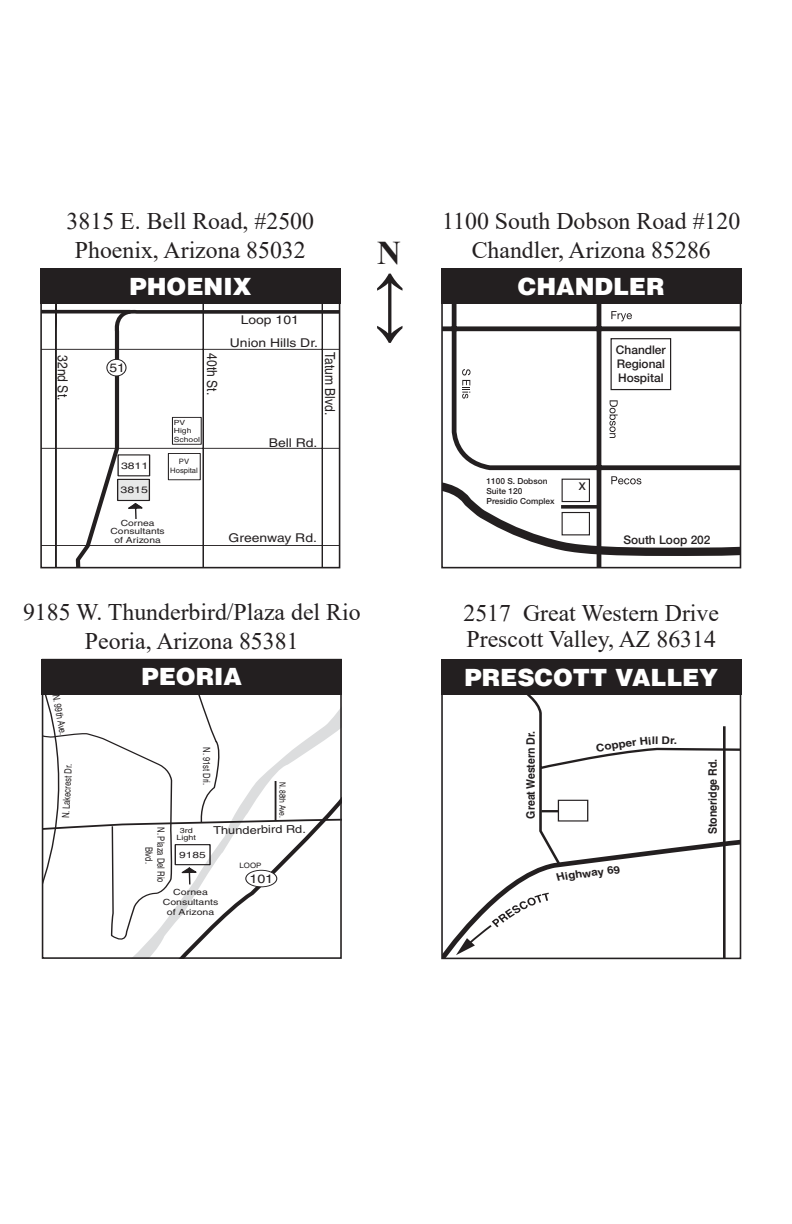
<style>
.page{position:relative;width:792px;height:1224px;background:#fff}
.page>*{position:absolute;margin:0;border:0;box-sizing:border-box;transform-origin:0 0}
.t1{font:700 33.2px "Times New Roman";color:#231f20}
.t2{font:23.8px/28.6px "Times New Roman";color:#231f20;text-align:center}
.t3{font:900 23.8px "Helvetica LT";color:#fff}
.t4{font:700 18.2px "Helvetica";letter-spacing:.1em;color:#fff}
.t5{font:700 17.6px "Helvetica";letter-spacing:.1em;color:#fff;scale:1.11 1}
.t6{font:700 14.8px "Helvetica";letter-spacing:.1em;color:#fff;scale:1.15 1}
.t7{font:700 14.8px "Helvetica";letter-spacing:.1em;color:#fff;scale:1.18 1}
.t8{font:14px "Helvetica";color:#231f20;scale:.87 1}
.t9{font:12px "Helvetica";color:#231f20;scale:1.15 1}
.t10{font:500 12px/14.2px "Helvetica Neue";color:#231f20;text-align:justify}
.t11{font:12px "Helvetica";color:#231f20;scale:1.18 1}
.t12{font:700 11.6px "Helvetica";color:#231f20;scale:.9 1}
.t13{font:10.8px "Helvetica";color:#231f20;scale:1.18 1}
.t14{font:500 10.8px "Helvetica Neue";color:#231f20}
.t15{font:700 10.6px "Helvetica";color:#231f20;scale:1.1 1}
.t16{font:700 10.6px "Helvetica";color:#231f20;scale:1.11 1}
.t17{font:10px/12px "Helvetica";color:#231f20;text-align:center;scale:.77 1}
.t18{font:9.4px "Helvetica";color:#231f20;scale:1.33 1}
.t19{font:9.2px "Helvetica";color:#231f20;scale:1.33 1}
.t20{font:8.8px "Helvetica";color:#231f20;scale:.77 1}
.t21{font:8.8px "Helvetica";color:#231f20;scale:1.36 1}
.t22{font:500 8.4px/10px "Helvetica Neue";color:#231f20}
.t23{font:8.4px/8.4px "Helvetica";color:#231f20;text-align:center;scale:1.21 1}
.t24{font:8.4px/10.2px "Helvetica";color:#231f20;text-align:center;scale:1.24 1}
.t25{font:7.4px/8.8px "Helvetica";color:#231f20;text-align:center;scale:1.04 1}
.t26{font:7.4px "Helvetica";color:#231f20;scale:1.07 1}
.t27{font:7.2px/7.2px "Helvetica";color:#231f20;text-align:center;scale:1.24 1}
.t28{font:7px/8.4px "Helvetica";color:#231f20;scale:1.21 1}
.s1{font-size:17.8px}
.s2{font-size:22px}
.s3{font-size:21px}
</style>
<div class="page">
<svg style="left:444px;top:304px;width:294px;height:261px"></svg>
<svg style="left:561px;top:505px;width:37px;height:4px"></svg>
<div style="left:441px;top:268px;width:300px;height:300px;border:2px solid #231f20"></div>
<div style="left:441px;top:268px;width:300px;height:36px;background:#231f20"></div>
<svg style="left:43px;top:304px;width:294px;height:261px"></svg>
<div style="left:40px;top:268px;width:300px;height:300px;border:2px solid #231f20"></div>
<div style="left:40px;top:268px;width:300px;height:36px;background:#231f20"></div>
<svg style="left:45px;top:695px;width:294px;height:261px"></svg>
<div style="left:42px;top:659px;width:300px;height:300px;border:2px solid #231f20"></div>
<div style="left:42px;top:659px;width:300px;height:36px;background:#231f20"></div>
<svg style="left:527px;top:695px;width:211px;height:142px"></svg>
<hr style="left:723px;top:726px;width:3px;height:232px;background:#231f20">
<svg style="left:541px;top:810px;width:17px;height:2px"></svg>
<div style="left:441px;top:659px;width:300px;height:36px;background:#231f20"></div>
<svg style="left:596px;top:737px;width:55px;height:15px"></svg>
<svg style="left:442px;top:837px;width:298px;height:121px"></svg>
<p class="t2" style="left:67px;top:206px;width:249px">3815 E. Bell Road, #2500<br>Phoenix, Arizona 85032</p>
<p class="t3" style="left:130px;top:271px;width:123px">PHOENIX</p>
<p class="t6" style="left:144px;top:282px;width:80px"><span class="s1">P</span>HOENIX</p>
<p class="t9" style="left:241px;top:313px;width:52px">Loop 101</p>
<p class="t8" style="left:71px;top:355px;width:53px;rotate:90deg">32nd St.</p>
<p class="t9" style="left:109px;top:361px;width:15px">51</p>
<p class="t8" style="left:220px;top:353px;width:49px;rotate:90deg">40th St.</p>
<p class="t28" style="left:174px;top:418px;width:23px">PV<br>High<br>School</p>
<p class="t25" style="left:170px;top:457px;width:28px">PV<br>Hospital</p>
<p class="t19" style="left:121px;top:460px;width:22px">3811</p>
<p class="t18" style="left:121px;top:484px;width:22px">3815</p>
<p class="t23" style="left:111px;top:519px;width:46px">Cornea<br>Consultants of Arizona</p>
<p class="t9" style="left:230px;top:336px;width:78px">Union Hills Dr.</p>
<p class="t8" style="left:338px;top:352px;width:74px;rotate:90deg">Tatum Blvd.</p>
<p class="t9" style="left:269px;top:436px;width:44px">Bell Rd.</p>
<p class="t9" style="left:229px;top:531px;width:78px">Greenway Rd.</p>
<h1 class="t1" style="left:377px;top:229px;width:25px">N</h1>
<p class="t2" style="left:442px;top:206px;width:300px">1100 South Dobson Road #120<br>Chandler, Arizona 85286</p>
<p class="t4" style="left:531px;top:272px;width:120px"><span class="s2">C</span>HANDLER</p>
<p class="t3" style="left:518px;top:271px;width:148px">CHANDLER</p>
<p class="t10" style="left:616px;top:342px;width:51px">Chandler Regional Hospital</p>
<p class="t22" style="left:486px;top:476px;width:70px">1100 S. Dobson<br>Suite 120<br>Presidio Complex</p>
<p class="t14" style="left:579px;top:480px;width:8px">X</p>
<p class="t10" style="left:623px;top:532px;width:89px">South Loop 202</p>
<p class="t2" style="left:23px;top:597px;width:339px">9185 W. Thunderbird/Plaza del Rio<br>Peoria, Arizona 85381</p>
<p class="t2" style="left:463px;top:599px;width:257px;line-height:25.8px;text-align:left">2517 Great Western Drive<br>Prescott Valley, AZ 86314</p>
<p class="t3" style="left:464px;top:661px;width:255px">PRESCOTT VALLEY</p>
<p class="t3" style="left:142px;top:661px;width:102px">PEORIA</p>
<p class="t5" style="left:486px;top:668px;width:201px"><span class="s3">P</span>RESCOTT <span class="s3">V</span> ALLEY</p>
<p class="t7" style="left:151px;top:668px;width:68px"><span class="s1">P</span>EORIA</p>
<p class="t17" style="left:62px;top:693px;width:55px;rotate:79deg">N. 99th Ave.</p>
<p class="t17" style="left:60px;top:818px;width:72px;rotate:-87deg">N. Lakecrest Dr.</p>
<p class="t17" style="left:213px;top:747px;width:51px;rotate:90deg">N. 91st Dri.</p>
<p class="t20" style="left:288px;top:782px;width:48px;rotate:90deg">N. 88th Ave.</p>
<p class="t13" style="left:213px;top:824px;width:80px;rotate:-1deg">Thunderbird Rd.</p>
<p class="t27" style="left:177px;top:826px;width:17px">3rd<br>Light</p>
<p class="t17" style="left:167px;top:827px;width:74px;rotate:90deg">N. Plaza Del Rio<br>Blvd.</p>
<p class="t21" style="left:179px;top:850px;width:21px">9185</p>
<p class="t24" style="left:163px;top:887px;width:46px">Cornea<br>Consultants of Arizona</p>
<p class="t26" style="left:240px;top:861px;width:22px">LOOP</p>
<p class="t11" style="left:249px;top:872px;width:22px">101</p>
<p class="t12" style="left:524px;top:819px;width:99px;rotate:-90deg">Great Western Dr.</p>
<p class="t15" style="left:564px;top:869px;width:52px;rotate:-7deg">ighway 69</p>
<p class="t16" style="left:652px;top:734px;width:24px;rotate:1deg">ll Dr.</p>
<p class="t12" style="left:706px;top:834px;width:85px;rotate:-90deg">Stoneridge Rd.</p>
</div>
